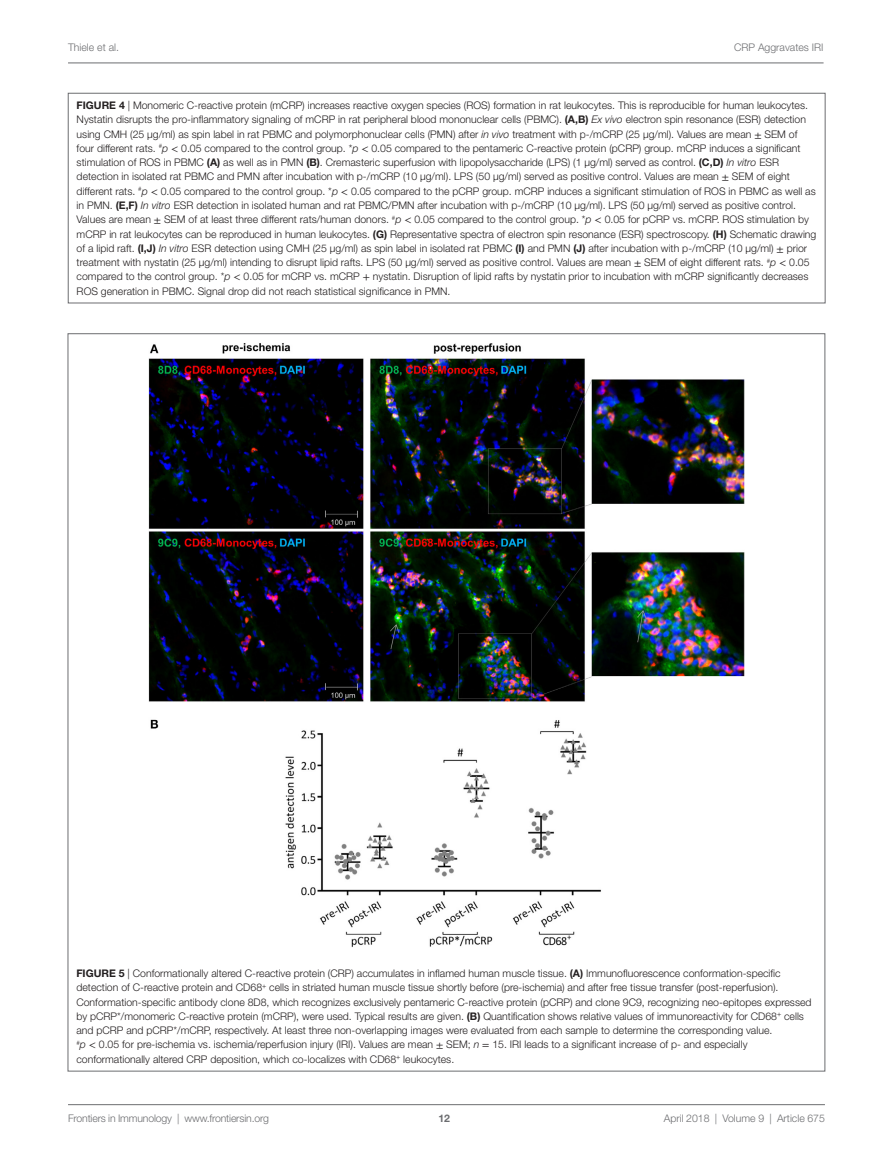
<style>
.page{position:relative;width:893px;height:1170px;background:#fff}
.page>*{position:absolute;margin:0;border:0;box-sizing:border-box;transform-origin:0 0}
.t1{font:300 10.5px/14.2px "Helvetica Neue LT Std";color:#231f20}
.t2{font:300 10.5px "Helvetica Neue LT Std";color:#6c6d70}
.t3{font:700 10.5px "Helvetica Neue LT Std";color:#6c6d70}
.s1{font-weight:700}
.s2{font-style:italic}
.s3{font-family:"STIX General";font-weight:400}
</style>
<div class="page">
<div style="left:68px;top:93px;width:757px;height:210px;border:1px solid #6c6d70"></div>
<img style="left:149px;top:343px;width:595px;height:604px">
<hr style="left:68px;top:63px;width:756px;height:1px;background:#6c6d70">
<hr style="left:68px;top:1104px;width:757px;height:1px;background:#6c6d70">
<p class="t2" style="left:68px;top:41px;width:52px">Thiele et al.</p>
<p class="t2" style="left:734px;top:41px;width:91px">CRP Aggravates IRI</p>
<p class="t1" style="left:77px;top:98px;width:741px"><span class="s1">FIGURE 4</span> | Monomeric C-reactive protein (mCRP) increases reactive oxygen species (ROS) formation in rat leukocytes. This is reproducible for human leukocytes.<br>Nystatin disrupts the pro-inflammatory signaling of mCRP in rat peripheral blood mononuclear cells (PBMC). <span class="s1">(A,B)</span> <span class="s2">Ex vivo</span> electron spin resonance (ESR) detection using CMH (25 µg/ml) as spin label in rat PBMC and polymorphonuclear cells (PMN) after <span class="s2">in vivo</span> treatment with p-/mCRP (25 µg/ml). Values are mean <span class="s3">±</span> SEM of four different rats. <sup>#</sup><span class="s2">p</span> <span class="s3">&lt;</span> 0.05 compared to the control group. *<span class="s2">p</span> <span class="s3">&lt;</span> 0.05 compared to the pentameric C-reactive protein (pCRP) group. mCRP induces a significant stimulation of ROS in PBMC <span class="s1">(A)</span> as well as in PMN <span class="s1">(B)</span>. Cremasteric superfusion with lipopolysaccharide (LPS) (1 µg/ml) served as control. <span class="s1">(C,D)</span> <span class="s2">In vitro</span> ESR detection in isolated rat PBMC and PMN after incubation with p-/mCRP (10 µg/ml). LPS (50 µg/ml) served as positive control. Values are mean <span class="s3">±</span> SEM of eight different rats. <sup>#</sup><span class="s2">p</span> <span class="s3">&lt;</span> 0.05 compared to the control group. *<span class="s2">p</span> <span class="s3">&lt;</span> 0.05 compared to the pCRP group. mCRP induces a significant stimulation of ROS in PBMC as well as in PMN. <span class="s1">(E,F)</span> <span class="s2">In vitro</span> ESR detection in isolated human and rat PBMC/PMN after incubation with p-/mCRP (10 µg/ml). LPS (50 µg/ml) served as positive control.<br>Values are mean <span class="s3">±</span> SEM of at least three different rats/human donors. <sup>#</sup><span class="s2">p</span> <span class="s3">&lt;</span> 0.05 compared to the control group. *<span class="s2">p</span> <span class="s3">&lt;</span> 0.05 for pCRP vs. mCRP. ROS stimulation by mCRP in rat leukocytes can be reproduced in human leukocytes. <span class="s1">(G)</span> Representative spectra of electron spin resonance (ESR) spectroscopy. <span class="s1">(H)</span> Schematic drawing of a lipid raft. <span class="s1">(I,J)</span> <span class="s2">In vitro</span> ESR detection using CMH (25 µg/ml) as spin label in isolated rat PBMC <span class="s1">(I)</span> and PMN <span class="s1">(J)</span> after incubation with p-/mCRP (10 µg/ml) <span class="s3">±</span> prior treatment with nystatin (25 µg/ml) intending to disrupt lipid rafts. LPS (50 µg/ml) served as positive control. Values are mean <span class="s3">±</span> SEM of eight different rats. <sup>#</sup><span class="s2">p</span> <span class="s3">&lt;</span> 0.05 compared to the control group. *<span class="s2">p</span> <span class="s3">&lt;</span> 0.05 for mCRP vs. mCRP <span class="s3">+</span> nystatin. Disruption of lipid rafts by nystatin prior to incubation with mCRP significantly decreases ROS generation in PBMC. Signal drop did not reach statistical significance in PMN.</p>
<p class="t1" style="left:76px;top:965px;width:737px"><span class="s1">FIGURE 5</span> | Conformationally altered C-reactive protein (CRP) accumulates in inflamed human muscle tissue. <span class="s1">(A)</span> Immunofluorescence conformation-specific detection of C-reactive protein and CD68<sup>+</sup> cells in striated human muscle tissue shortly before (pre-ischemia) and after free tissue transfer (post-reperfusion).<br>Conformation-specific antibody clone 8D8, which recognizes exclusively pentameric C-reactive protein (pCRP) and clone 9C9, recognizing neo-epitopes expressed by pCRP*/monomeric C-reactive protein (mCRP), were used. Typical results are given. <span class="s1">(B)</span> Quantification shows relative values of immunoreactivity for CD68<sup>+</sup> cells and pCRP and pCRP*/mCRP, respectively. At least three non-overlapping images were evaluated from each sample to determine the corresponding value.<br><sup>#</sup><span class="s2">p</span> <span class="s3">&lt;</span> 0.05 for pre-ischemia vs. ischemia/reperfusion injury (IRI). Values are mean <span class="s3">±</span> SEM; <span class="s2">n</span> <span class="s3">=</span> 15. IRI leads to a significant increase of p- and especially conformationally altered CRP deposition, which co-localizes with CD68<sup>+</sup> leukocytes.</p>
<p class="t2" style="left:68px;top:1111px;width:203px">Frontiers in Immunology | www.frontiersin.org</p>
<p class="t2" style="left:664px;top:1111px;width:163px">April 2018 | Volume 9 | Article 675</p>
<p class="t3" style="left:439px;top:1111px;width:13px">12</p>
</div>
